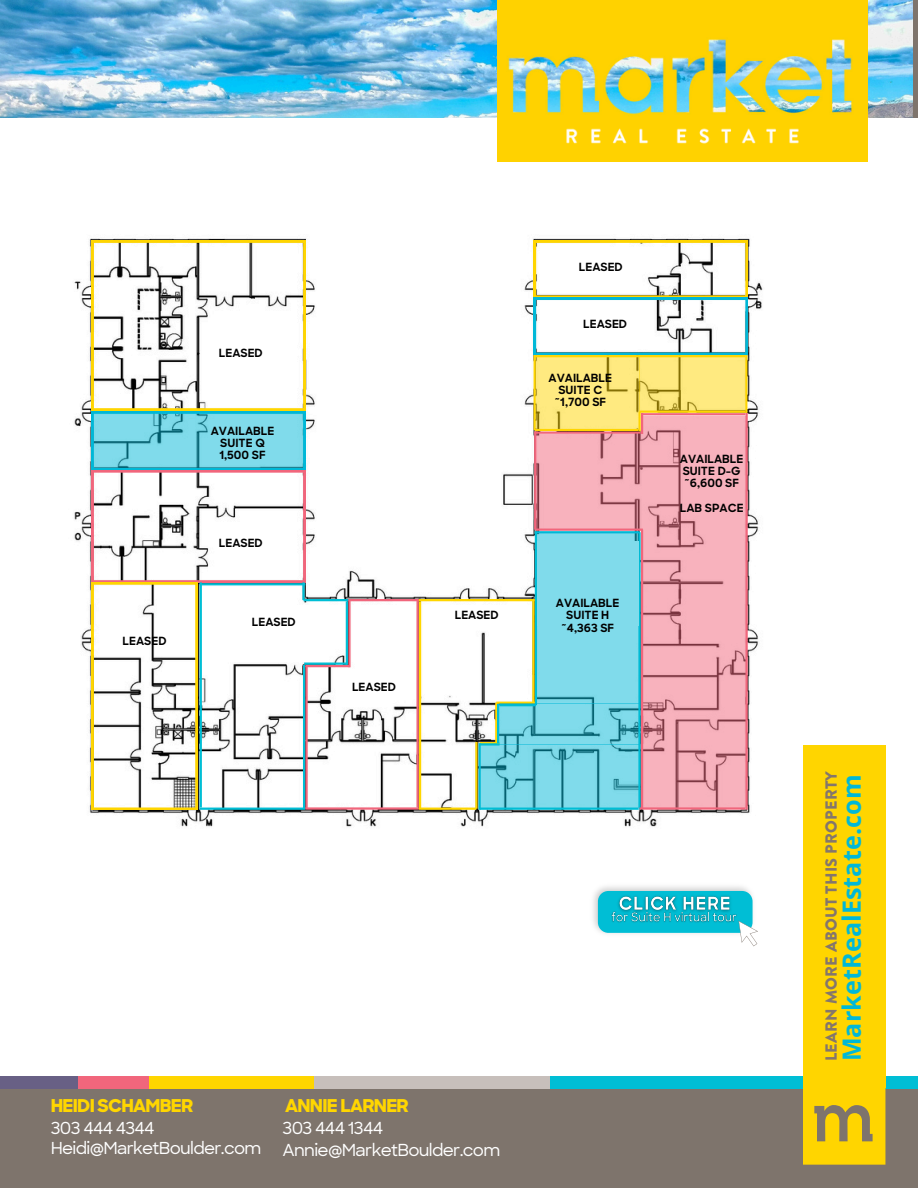
<style>
.page{position:relative;width:918px;height:1188px;background:#fff}
.page>*{position:absolute;margin:0;border:0;box-sizing:border-box;transform-origin:0 0}
.t1{font:700 25.05px "Open Sans";letter-spacing:.005em;color:#00b8d7}
.t2{font:800 18px "Sharp Sans";letter-spacing:-.04em;color:#ffd600}
.t3{font:500 16.8px/22.5px "Sharp Sans";letter-spacing:-.04em;color:#fff}
.t4{font:900 16.2px "Brandon Grotesque";letter-spacing:.02em;color:#84766c}
.t5{font:700 11.25px "Sharp Sans";color:#000}
</style>
<div class="page">
<img style="left:0;top:0;width:913px;height:118px">
<img style="left:497px;top:0;width:370px;height:162px">
<div style="left:0;top:1088px;width:918px;height:100px;background:#7e746c"></div>
<div style="left:138px;top:1077px;width:209px;height:12px;background:#ffd600"></div>
<div style="left:543px;top:1077px;width:375px;height:12px;background:#00bed5"></div>
<div style="left:314px;top:1076px;width:236px;height:13px;background:#c7bfbb"></div>
<div style="left:0;top:1076px;width:78px;height:13px;background:#686085"></div>
<div style="left:78px;top:1077px;width:71px;height:12px;background:#f1667c"></div>
<img style="left:74px;top:238px;width:812px;height:603px">
<div style="left:803px;top:746px;width:82px;height:342px;background:#ffd500"></div>
<svg style="left:803px;top:1088px;width:82px;height:77px"></svg>
<hr style="left:346px;top:601px;width:2px;height:64px;background:#00bed5">
<hr style="left:348px;top:599px;width:3px;height:68px;background:#f1667c">
<hr style="left:416px;top:599px;width:3px;height:208px;background:#f1667c">
<hr style="left:305px;top:666px;width:3px;height:143px;background:#f1667c">
<hr style="left:304px;top:663px;width:43px;height:2px;background:#00bed5">
<hr style="left:348px;top:599px;width:71px;height:2px;background:#f1667c">
<hr style="left:419px;top:599px;width:116px;height:2px;background:#ffd600">
<hr style="left:496px;top:702px;width:40px;height:2px;background:#ffd600">
<svg style="left:480px;top:742px;width:15px;height:1px"></svg>
<hr style="left:480px;top:808px;width:158px;height:2px;background:#00bed5">
<hr style="left:535px;top:531px;width:105px;height:2px;background:#00b8d7">
<hr style="left:535px;top:532px;width:2px;height:173px;background:#00bed5">
<hr style="left:532px;top:599px;width:3px;height:104px;background:#ffd600">
<hr style="left:638px;top:532px;width:3px;height:278px;background:#00bed5">
<hr style="left:495px;top:703px;width:2px;height:40px;background:#ffd600">
<hr style="left:497px;top:704px;width:2px;height:39px;background:#00bed5">
<hr style="left:305px;top:807px;width:114px;height:3px;background:#f1667c">
<hr style="left:305px;top:665px;width:44px;height:2px;background:#f1667c">
<hr style="left:304px;top:599px;width:44px;height:2px;background:#00bed5">
<hr style="left:479px;top:743px;width:2px;height:67px;background:#00bed5">
<hr style="left:480px;top:743px;width:20px;height:3px;background:#00bed5">
<hr style="left:475px;top:742px;width:3px;height:67px;background:#ffd600">
<hr style="left:419px;top:808px;width:57px;height:2px;background:#ffd600">
<hr style="left:419px;top:601px;width:2px;height:207px;background:#ffd600">
<hr style="left:640px;top:807px;width:105px;height:3px;background:#f1667c">
<hr style="left:535px;top:355px;width:210px;height:2px;background:#ffd500">
<hr style="left:640px;top:411px;width:105px;height:2px;background:#ffd500">
<hr style="left:535px;top:429px;width:103px;height:2px;background:#ffd500">
<hr style="left:535px;top:432px;width:106px;height:2px;background:#f1667c">
<hr style="left:643px;top:413px;width:102px;height:2px;background:#f1667c">
<hr style="left:746px;top:413px;width:2px;height:397px;background:#f1667c">
<hr style="left:638px;top:412px;width:3px;height:19px;background:#ffd500">
<hr style="left:641px;top:413px;width:2px;height:21px;background:#f1667c">
<hr style="left:641px;top:530px;width:2px;height:278px;background:#f1667c">
<hr style="left:536px;top:529px;width:107px;height:2px;background:#f1667c">
<hr style="left:534px;top:355px;width:2px;height:75px;background:#ffd500">
<hr style="left:745px;top:355px;width:2px;height:58px;background:#ffd500">
<hr style="left:534px;top:431px;width:2px;height:99px;background:#f1667c">
<svg style="left:92px;top:241px;width:213px;height:569px"></svg>
<svg style="left:534px;top:241px;width:214px;height:114px"></svg>
<svg style="left:499px;top:703px;width:139px;height:42px;background:#6dccdb"></svg>
<div style="left:536px;top:532px;width:104px;height:171px;background:#80dbeb"></div>
<svg style="left:94px;top:414px;width:210px;height:55px;background:#75d2e3"></svg>
<svg style="left:642px;top:416px;width:103px;height:391px;background:#eea7b2"></svg>
<svg style="left:536px;top:434px;width:106px;height:95px;background:#eda7b2"></svg>
<svg style="left:536px;top:357px;width:104px;height:73px;background:#f9e477"></svg>
<svg style="left:640px;top:357px;width:105px;height:54px;background:#f7e276"></svg>
<svg style="left:480px;top:745px;width:158px;height:63px;background:#71cede"></svg>
<img style="left:593px;top:886px;width:159px;height:48px">
<div style="left:598px;top:891px;width:155px;height:42px;background:#00bed5;border-radius:10px"></div>
<img style="left:612px;top:890px;width:125px;height:19px">
<img style="left:611px;top:909px;width:128px;height:14px">
<svg style="left:739px;top:921px;width:19px;height:25px"></svg>
<p class="t5" style="left:123px;top:637px;width:46px">LEASED</p>
<p class="t5" style="left:219px;top:349px;width:46px">LEASED</p>
<p class="t5" style="left:211px;top:426px;width:65px">AVAILABLE</p>
<p class="t5" style="left:220px;top:439px;width:46px">SUITE Q</p>
<p class="t5" style="left:219px;top:451px;width:48px">1,500 SF</p>
<p class="t5" style="left:219px;top:538px;width:46px">LEASED</p>
<p class="t5" style="left:252px;top:618px;width:46px">LEASED</p>
<p class="t5" style="left:352px;top:683px;width:46px">LEASED</p>
<p class="t5" style="left:579px;top:263px;width:46px">LEASED</p>
<p class="t5" style="left:583px;top:320px;width:46px">LEASED</p>
<p class="t5" style="left:549px;top:373px;width:65px">AVAILABLE</p>
<p class="t5" style="left:558px;top:385px;width:45px">SUITE C</p>
<p class="t5" style="left:555px;top:398px;width:53px">~1,700 SF</p>
<p class="t5" style="left:455px;top:611px;width:46px">LEASED</p>
<p class="t5" style="left:556px;top:599px;width:65px">AVAILABLE</p>
<p class="t5" style="left:566px;top:611px;width:44px">SUITE H</p>
<p class="t5" style="left:561px;top:623px;width:55px">~4,363 SF</p>
<p class="t5" style="left:680px;top:454px;width:65px">AVAILABLE</p>
<p class="t5" style="left:683px;top:467px;width:59px">SUITE D-G</p>
<p class="t5" style="left:684px;top:479px;width:56px">~6,600 SF</p>
<p class="t5" style="left:680px;top:503px;width:65px">LAB SPACE</p>
<p class="t2" style="left:51px;top:1094px;width:144px">HEIDI SCHAMBER</p>
<p class="t2" style="left:285px;top:1094px;width:125px">ANNIE LARNER</p>
<p class="t3" style="left:51px;top:1118px;width:212px;line-height:20.2px">303 444 4344<br>Heidi@MarketBoulder.com</p>
<p class="t3" style="left:283px;top:1117px;width:219px">303 444 1344<br>Annie@MarketBoulder.com</p>
<p class="t4" style="left:820px;top:1061px;width:292px;rotate:-90deg">LEARN MORE ABOUT THIS PROPERTY</p>
<p class="t1" style="left:834px;top:1061px;width:288px;rotate:-90deg">MarketRealEstate.com</p>
</div>
